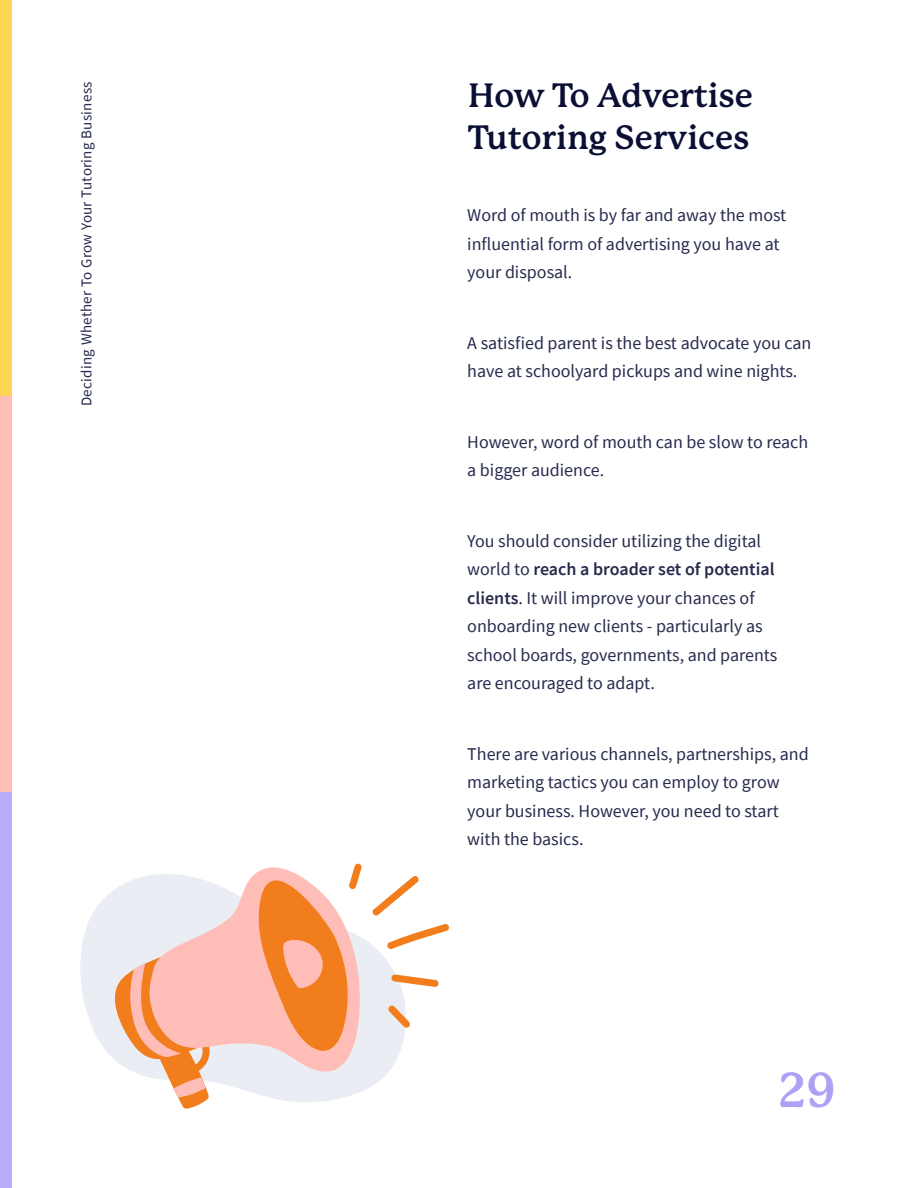
<style>
.page{position:relative;width:918px;height:1188px;background:#fff}
.page>*{position:absolute;margin:0;border:0;box-sizing:border-box;transform-origin:0 0}
.t1{font:700 48px "P22 Mackinac";color:#ada1f5}
.t2{font:700 33px/42px "P22 Mackinac";color:#0a0f33}
.Body_Text{font:18px/28.5px "Source Sans Pro";color:#262b4d}
.Body_Text-2{font:15px "Source Sans Pro";letter-spacing:.02em;color:#262b4d}
.s1{font-weight:600}
</style>
<div class="page">
<svg style="left:80px;top:876px;width:325px;height:226px;fill:#ebedf5"></svg>
<svg style="left:146px;top:872px;width:216px;height:211px;background:#f4d9db"></svg>
<svg style="left:387px;top:924px;width:62px;height:25px"></svg>
<svg style="left:372px;top:876px;width:47px;height:40px"></svg>
<svg style="left:258px;top:863px;width:104px;height:191px;background:#f8ab7e"></svg>
<svg style="left:391px;top:974px;width:48px;height:13px"></svg>
<svg style="left:388px;top:1005px;width:22px;height:23px"></svg>
<svg style="left:105px;top:949px;width:105px;height:160px"></svg>
<div style="left:0;top:792px;width:12px;height:396px;background:#baadf7"></div>
<div style="left:0;top:396px;width:12px;height:396px;background:#ffbdb8"></div>
<div style="left:0;top:0;width:12px;height:396px;background:#ffd654"></div>
<p class="Body_Text-2" style="left:77px;top:406px;width:326px;rotate:-90deg">Deciding Whether To Grow Your Tutoring Business</p>
<p class="t2" style="left:468px;top:74px;width:286px">How To Advertise<br>Tutoring Services</p>
<p class="Body_Text" style="left:467px;top:201px;width:321px">Word of mouth is by far and away the most influential form of advertising you have at your disposal.</p>
<p class="Body_Text" style="left:467px;top:328px;width:346px">A satisfied parent is the best advocate you can have at schoolyard pickups and wine nights.</p>
<p class="Body_Text" style="left:467px;top:427px;width:343px">However, word of mouth can be slow to reach a bigger audience.</p>
<p class="Body_Text" style="left:467px;top:526px;width:312px">You should consider utilizing the digital world to <span class="s1">reach a broader set of potential clients</span>. It will improve your chances of onboarding new clients - particularly as school boards, governments, and parents are encouraged to adapt.</p>
<p class="Body_Text" style="left:467px;top:739px;width:343px">There are various channels, partnerships, and marketing tactics you can employ to grow your business. However, you need to start with the basics.</p>
<p class="t1" style="left:778px;top:1063px;width:60px">29</p>
</div>
